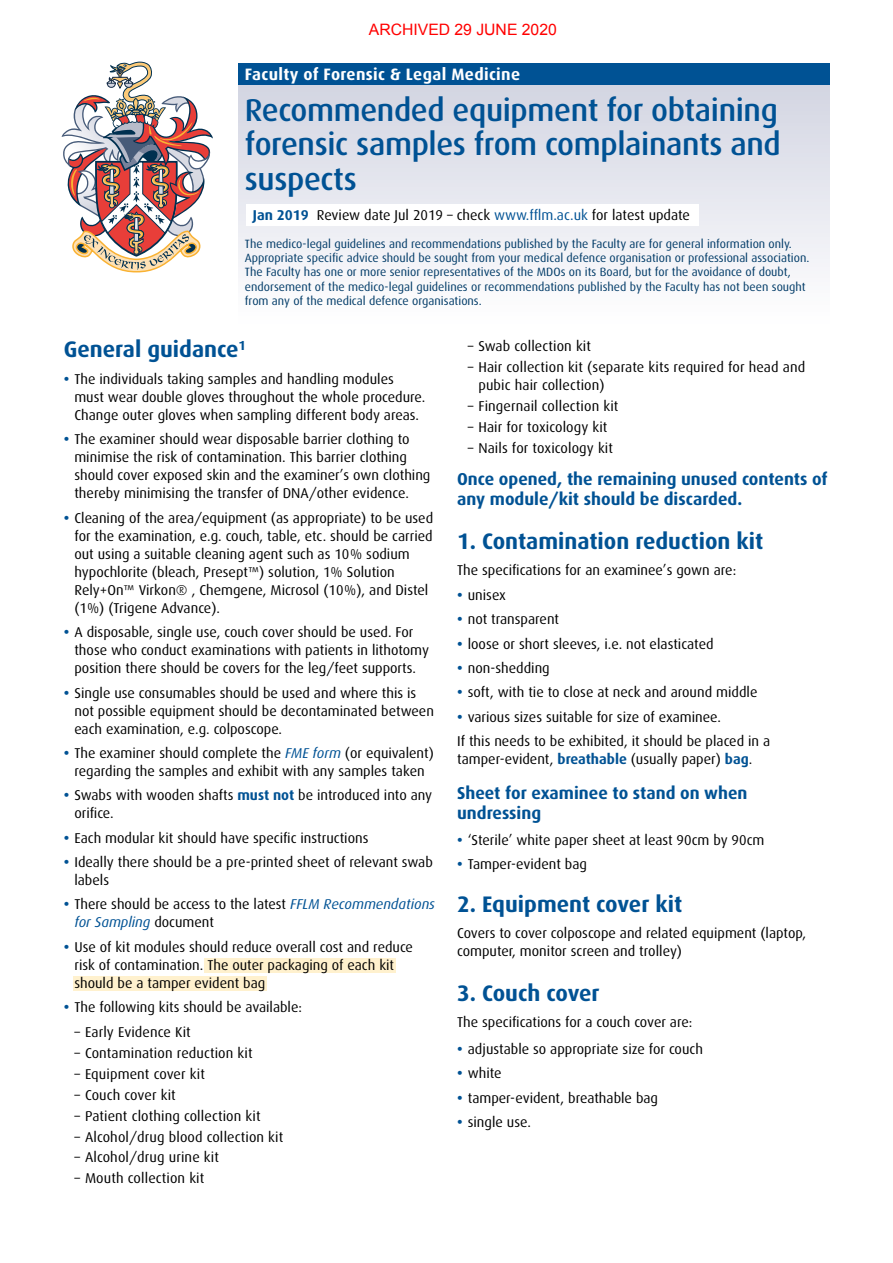
<style>
.page{position:relative;width:893px;height:1263px;background:#fff}
.page>*{position:absolute;margin:0;border:0;box-sizing:border-box;transform-origin:0 0}
.t1{font:500 31.5px/34.5px "Dax";letter-spacing:-.01em;color:#005294;text-align:justify}
.t2{font:700 22.5px "Dax";color:#005294}
.t3{font:700 17.25px/20.2px "Dax";color:#005294}
.t4{font:700 16.5px "Dax";letter-spacing:.02em;color:#fff}
.t5{font:15.75px "Arial";color:#f00}
.t6{font:14.25px/18px "Dax";color:#000}
.t7{font:12px/14.2px "Dax";color:#003a67}
.s1{font-weight:700;color:#005294}
.s2{color:#005294}
.s3{font-style:italic;color:#005294}
</style>
<div class="page">
<div style="left:238px;top:85px;width:591px;height:255px;background:linear-gradient(to bottom,#d3d5e2,#fff)"></div>
<div style="left:238px;top:64px;width:591px;height:21px;background:#005294"></div>
<svg style="left:62px;top:62px;width:151px;height:210px"></svg>
<div style="left:247px;top:204px;width:452px;height:21px;background:#fff"></div>
<div style="left:204px;top:958px;width:192px;height:15px;background:#fff1ce"></div>
<div style="left:74px;top:976px;width:193px;height:15px;background:#fff1ce"></div>
<p class="t5" style="left:369px;top:21px;width:189px">ARCHIVED 29 JUNE 2020</p>
<p class="t4" style="left:245px;top:65px;width:277px">Faculty of Forensic &amp; Legal Medicine</p>
<h1 class="t1" style="left:245px;top:93px;width:537px">Recommended equipment for obtaining forensic samples from complainants and suspects</h1>
<p class="t6" style="left:253px;top:206px;width:439px"><span class="s1">Jan 2019</span> Review date Jul 2019 – check <span class="s2">www.fflm.ac.uk</span> for latest update</p>
<p class="t7" style="left:245px;top:237px;width:566px">The medico-legal guidelines and recommendations published by the Faculty are for general information only.<br>Appropriate specific advice should be sought from your medical defence organisation or professional association.<br>The Faculty has one or more senior representatives of the MDOs on its Board, but for the avoidance of doubt, endorsement of the medico-legal guidelines or recommendations published by the Faculty has not been sought from any of the medical defence organisations.</p>
<h2 class="t2" style="left:64px;top:337px;width:184px">General guidance<sup>1</sup></h2>
<p class="t6" style="left:74px;top:370px;width:352px;text-indent:-11px"><span class="s1">•</span> The individuals taking samples and handling modules must wear double gloves throughout the whole procedure.<br>Change outer gloves when sampling different body areas.</p>
<p class="t6" style="left:74px;top:431px;width:358px;text-indent:-11px"><span class="s1">•</span> The examiner should wear disposable barrier clothing to minimise the risk of contamination. This barrier clothing should cover exposed skin and the examiner’s own clothing thereby minimising the transfer of DNA/other evidence.</p>
<p class="t6" style="left:74px;top:509px;width:360px;text-indent:-11px"><span class="s1">•</span> Cleaning of the area/equipment (as appropriate) to be used for the examination, e.g. couch, table, etc. should be carried out using a suitable cleaning agent such as 10% sodium hypochlorite (bleach, Presept™) solution, 1% Solution Rely+On™ Virkon® , Chemgene, Microsol (10%), and Distel (1%) (Trigene Advance).</p>
<p class="t6" style="left:74px;top:623px;width:356px;text-indent:-11px"><span class="s1">•</span> A disposable, single use, couch cover should be used. For those who conduct examinations with patients in lithotomy position there should be covers for the leg/feet supports.</p>
<p class="t6" style="left:74px;top:684px;width:361px;text-indent:-11px"><span class="s1">•</span> Single use consumables should be used and where this is not possible equipment should be decontaminated between each examination, e.g. colposcope.</p>
<p class="t6" style="left:64px;top:744px;width:372px;text-align:center"><span class="s1">•</span> The examiner should complete the <span class="s3">FME form</span> (or equivalent) regarding the samples and exhibit with any samples taken</p>
<p class="t6" style="left:74px;top:786px;width:359px;text-indent:-11px"><span class="s1">•</span> Swabs with wooden shafts <span class="s1">must not</span> be introduced into any orifice.</p>
<p class="t6" style="left:64px;top:829px;width:306px"><span class="s1">•</span> Each modular kit should have specific instructions</p>
<p class="t6" style="left:74px;top:853px;width:360px;text-indent:-11px"><span class="s1">•</span> Ideally there should be a pre-printed sheet of relevant swab labels</p>
<p class="t6" style="left:74px;top:896px;width:362px;text-indent:-11px"><span class="s1">•</span> There should be access to the latest <span class="s3">FFLM Recommendations for Sampling</span> document</p>
<p class="t6" style="left:74px;top:938px;width:340px;text-indent:-11px"><span class="s1">•</span> Use of kit modules should reduce overall cost and reduce risk of contamination. The outer packaging of each kit should be a tamper evident bag</p>
<p class="t6" style="left:64px;top:998px;width:240px"><span class="s1">•</span> The following kits should be available:</p>
<p class="t6" style="left:74px;top:1023px;width:118px">– Early Evidence Kit</p>
<p class="t6" style="left:74px;top:1044px;width:180px">– Contamination reduction kit</p>
<p class="t6" style="left:74px;top:1065px;width:132px">– Equipment cover kit</p>
<p class="t6" style="left:74px;top:1086px;width:103px">– Couch cover kit</p>
<p class="t6" style="left:74px;top:1107px;width:188px">– Patient clothing collection kit</p>
<p class="t6" style="left:74px;top:1128px;width:210px">– Alcohol/drug blood collection kit</p>
<p class="t6" style="left:74px;top:1149px;width:146px">– Alcohol/drug urine kit</p>
<p class="t6" style="left:74px;top:1170px;width:132px">– Mouth collection kit</p>
<p class="t6" style="left:468px;top:337px;width:125px">– Swab collection kit</p>
<p class="t6" style="left:478px;top:358px;width:328px;text-indent:-11px">– Hair collection kit (separate kits required for head and pubic hair collection)</p>
<p class="t6" style="left:468px;top:397px;width:152px">– Fingernail collection kit</p>
<p class="t6" style="left:468px;top:418px;width:141px">– Hair for toxicology kit</p>
<p class="t6" style="left:468px;top:439px;width:147px">– Nails for toxicology kit</p>
<p class="t3" style="left:457px;top:469px;width:372px">Once opened, the remaining unused contents of any module/kit should be discarded.</p>
<h2 class="t2" style="left:457px;top:528px;width:308px">1. Contamination reduction kit</h2>
<p class="t6" style="left:457px;top:562px;width:281px">The specifications for an examinee’s gown are:</p>
<p class="t6" style="left:457px;top:586px;width:50px"><span class="s1">•</span> unisex</p>
<p class="t6" style="left:457px;top:610px;width:104px"><span class="s1">•</span> not transparent</p>
<p class="t6" style="left:457px;top:635px;width:258px"><span class="s1">•</span> loose or short sleeves, i.e. not elasticated</p>
<p class="t6" style="left:457px;top:659px;width:94px"><span class="s1">•</span> non-shedding</p>
<p class="t6" style="left:457px;top:683px;width:302px"><span class="s1">•</span> soft, with tie to close at neck and around middle</p>
<p class="t6" style="left:457px;top:705px;width:315px;line-height:24.5px"><span class="s1">•</span> various sizes suitable for size of examinee.<br>If this needs to be exhibited, it should be placed in a</p>
<p class="t6" style="left:457px;top:750px;width:297px">tamper-evident, <span class="s1">breathable</span> (usually paper) <span class="s1">bag</span>.</p>
<p class="t3" style="left:457px;top:783px;width:292px">Sheet for examinee to stand on when undressing</p>
<p class="t6" style="left:457px;top:831px;width:309px"><span class="s1">•</span> ‘Sterile’ white paper sheet at least 90cm by 90cm</p>
<p class="t6" style="left:457px;top:855px;width:131px"><span class="s1">•</span> Tamper-evident bag</p>
<h2 class="t2" style="left:457px;top:891px;width:227px">2. Equipment cover kit</h2>
<p class="t6" style="left:457px;top:924px;width:350px">Covers to cover colposcope and related equipment (laptop, computer, monitor screen and trolley)</p>
<h2 class="t2" style="left:457px;top:980px;width:144px">3. Couch cover</h2>
<p class="t6" style="left:457px;top:1013px;width:237px">The specifications for a couch cover are:</p>
<p class="t6" style="left:457px;top:1040px;width:247px"><span class="s1">•</span> adjustable so appropriate size for couch</p>
<p class="t6" style="left:457px;top:1064px;width:46px"><span class="s1">•</span> white</p>
<p class="t6" style="left:457px;top:1089px;width:202px"><span class="s1">•</span> tamper-evident, breathable bag</p>
<p class="t6" style="left:457px;top:1113px;width:75px"><span class="s1">•</span> single use.</p>
</div>
